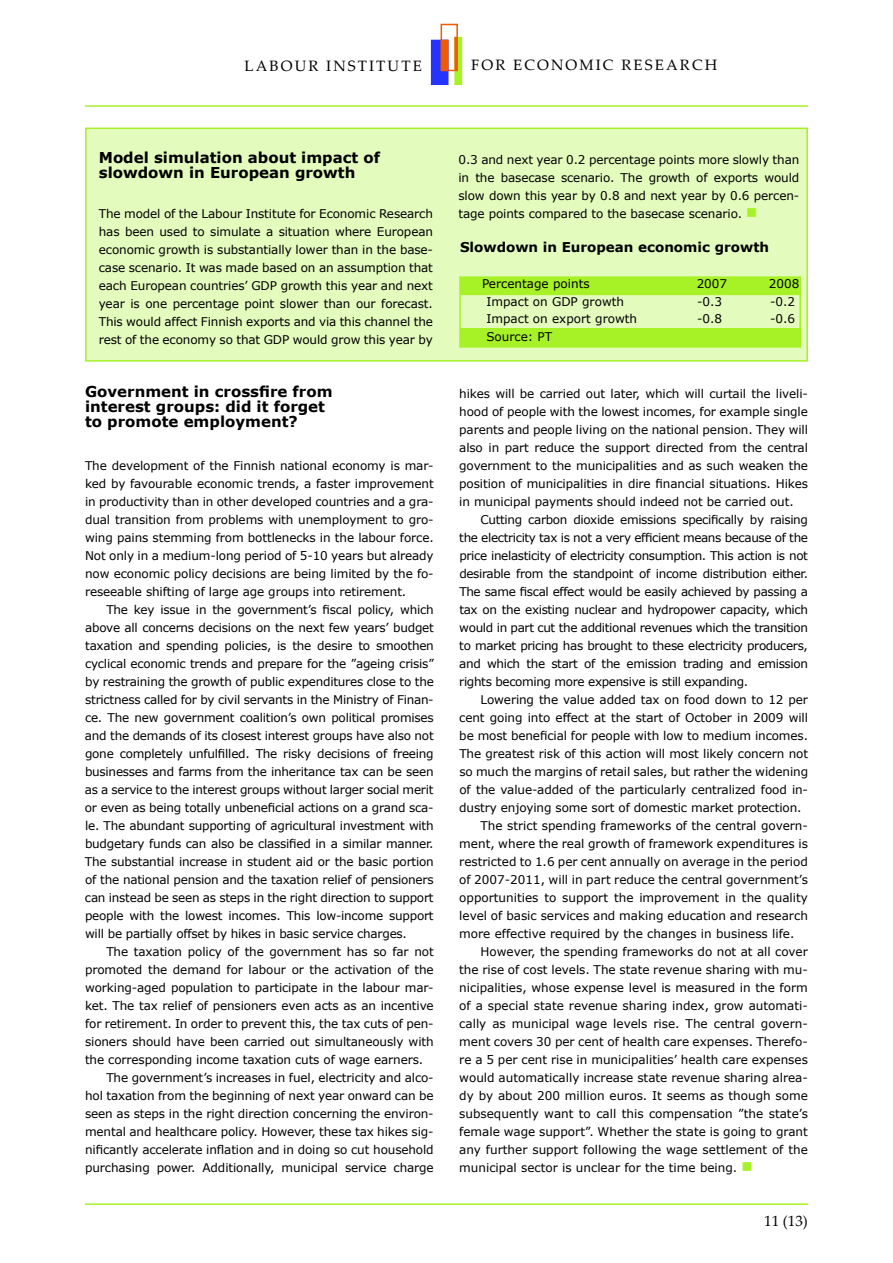
<style>
.page{position:relative;width:893px;height:1263px;background:#fff}
.page>*{position:absolute;margin:0;border:0;box-sizing:border-box;transform-origin:0 0}
.t1{font:700 15px/15px "Verdana";color:#000}
.t2{font:15px "Palatino Linotype";letter-spacing:.14em;color:#000}
.t3{font:700 13.5px "Verdana";color:#000}
.t4{font:12px/18px "Verdana";letter-spacing:-.01em;color:#000;text-align:justify}
.s1{color:#a6f226}
</style>
<div class="page">
<hr style="left:85px;top:1203px;width:723px;height:2px;background:#a6f226">
<hr style="left:85px;top:105px;width:723px;height:2px;background:#a6f226">
<div style="left:441px;top:24px;width:17px;height:47px;border:2px solid #f25900"></div>
<div style="left:432px;top:40px;width:16px;height:44px;background:#2633fe"></div>
<div style="left:431px;top:40px;width:17px;height:45px;border:2px solid #2633fe"></div>
<div style="left:455px;top:38px;width:6px;height:46px;background:#a6f226"></div>
<div style="left:454px;top:37px;width:8px;height:48px;border:2px solid #a6f226"></div>
<div style="left:441px;top:40px;width:7px;height:30px;background:#f25900"></div>
<div style="left:454px;top:37px;width:4px;height:34px;border:2px solid #f25900"></div>
<div style="left:86px;top:128px;width:721px;height:233px;background:#e4fbbe"></div>
<div style="left:85px;top:128px;width:723px;height:234px;border:2px solid #a6f226"></div>
<hr style="left:459px;top:346px;width:203px;height:2px;background:#a6f226">
<hr style="left:662px;top:346px;width:65px;height:2px;background:#a6f226">
<hr style="left:727px;top:346px;width:74px;height:2px;background:#a6f226">
<svg style="left:459px;top:276px;width:342px;height:70px"></svg>
<hr style="left:459px;top:294px;width:203px;height:1px;background:#a6f226">
<hr style="left:662px;top:294px;width:65px;height:1px;background:#a6f226">
<hr style="left:727px;top:294px;width:74px;height:1px;background:#a6f226">
<p class="t2" style="left:245px;top:55px;width:179px">LABOUR INSTITUTE</p>
<p class="t2" style="left:471px;top:55px;width:248px">FOR ECONOMIC RESEARCH</p>
<p class="t1" style="left:99px;top:150px;width:283px">Model simulation about impact of slowdown in European growth</p>
<p class="t4" style="left:99px;top:204px;width:336px">The model of the Labour Institute for Economic Research has been used to simulate a situation where European economic growth is substantially lower than in the base&shy;case scenario. It was made based on an assumption that each European countries’ GDP growth this year and next year is one percentage point slower than our forecast.<br>This would affect Finnish exports and via this channel the rest of the economy so that GDP would grow this year by</p>
<p class="t1" style="left:85px;top:384px;width:249px">Government in crossfire from interest groups: did it forget to promote employment?</p>
<p class="t4" style="left:85px;top:456px;width:350px">The development of the Finnish national economy is mar&shy;ked by favourable economic trends, a faster improvement in productivity than in other developed countries and a gra&shy;dual transition from problems with unemployment to gro&shy;wing pains stemming from bottlenecks in the labour force.<br>Not only in a medium-long period of 5-10 years but already now economic policy decisions are being limited by the fo&shy;reseeable shifting of large age groups into retirement.</p>
<p class="t4" style="left:85px;top:600px;width:350px;text-indent:21px">The key issue in the government’s fiscal policy, which above all concerns decisions on the next few years’ budget taxation and spending policies, is the desire to smoothen cyclical economic trends and prepare for the ”ageing crisis” by restraining the growth of public expenditures close to the strictness called for by civil servants in the Ministry of Finan&shy;ce. The new government coalition’s own political promises and the demands of its closest interest groups have also not gone completely unfulfilled. The risky decisions of freeing businesses and farms from the inheritance tax can be seen as a service to the interest groups without larger social merit or even as being totally unbeneficial actions on a grand sca&shy;le. The abundant supporting of agricultural investment with budgetary funds can also be classified in a similar manner.<br>The substantial increase in student aid or the basic portion of the national pension and the taxation relief of pensioners can instead be seen as steps in the right direction to support people with the lowest incomes. This low-income support will be partially offset by hikes in basic service charges.</p>
<p class="t4" style="left:106px;top:942px;width:329px">The taxation policy of the government has so far not</p>
<p class="t4" style="left:85px;top:960px;width:350px">promoted the demand for labour or the activation of the</p>
<p class="t4" style="left:85px;top:978px;width:350px">working-aged population to participate in the labour mar-</p>
<p class="t4" style="left:85px;top:996px;width:350px">ket. The tax relief of pensioners even acts as an incentive</p>
<p class="t4" style="left:85px;top:1014px;width:350px">for retirement. In order to prevent this, the tax cuts of pen-</p>
<p class="t4" style="left:85px;top:1032px;width:350px">sioners should have been carried out simultaneously with</p>
<p class="t4" style="left:85px;top:1050px;width:340px">the corresponding income taxation cuts of wage earners.</p>
<p class="t4" style="left:106px;top:1068px;width:329px">The government’s increases in fuel, electricity and alco-</p>
<p class="t4" style="left:85px;top:1086px;width:350px">hol taxation from the beginning of next year onward can be</p>
<p class="t4" style="left:85px;top:1104px;width:350px">seen as steps in the right direction concerning the environ-</p>
<p class="t4" style="left:85px;top:1122px;width:350px">mental and healthcare policy. However, these tax hikes sig-</p>
<p class="t4" style="left:85px;top:1140px;width:350px">nificantly accelerate inflation and in doing so cut household</p>
<p class="t4" style="left:85px;top:1158px;width:350px">purchasing power. Additionally, municipal service charge</p>
<p class="t4" style="left:458px;top:150px;width:342px">0.3 and next year 0.2 percentage points more slowly than in the basecase scenario. The growth of exports would slow down this year by 0.8 and next year by 0.6 percen&shy;tage points compared to the basecase scenario. <span class="s1">■</span></p>
<p class="t3" style="left:460px;top:238px;width:311px">Slowdown in European economic growth</p>
<p class="t4" style="left:482px;top:274px;width:109px">Percentage points</p>
<p class="t4" style="left:697px;top:274px;width:32px">2007</p>
<p class="t4" style="left:769px;top:274px;width:32px">2008</p>
<p class="t4" style="left:486px;top:292px;width:139px">Impact on GDP growth</p>
<p class="t4" style="left:697px;top:292px;width:27px">-0.3</p>
<p class="t4" style="left:770px;top:292px;width:27px">-0.2</p>
<p class="t4" style="left:486px;top:310px;width:152px">Impact on export growth</p>
<p class="t4" style="left:697px;top:310px;width:27px">-0.8</p>
<p class="t4" style="left:770px;top:310px;width:27px">-0.6</p>
<p class="t4" style="left:486px;top:327px;width:67px">Source: PT</p>
<p class="t4" style="left:459px;top:384px;width:350px">hikes will be carried out later, which will curtail the liveli&shy;hood of people with the lowest incomes, for example single parents and people living on the national pension. They will also in part reduce the support directed from the central government to the municipalities and as such weaken the position of municipalities in dire financial situations. Hikes in municipal payments should indeed not be carried out.</p>
<p class="t4" style="left:459px;top:510px;width:350px;text-indent:21px">Cutting carbon dioxide emissions specifically by raising the electricity tax is not a very efficient means because of the price inelasticity of electricity consumption. This action is not desirable from the standpoint of income distribution either.<br>The same fiscal effect would be easily achieved by passing a tax on the existing nuclear and hydropower capacity, which would in part cut the additional revenues which the transition to market pricing has brought to these electricity producers, and which the start of the emission trading and emission rights becoming more expensive is still expanding.</p>
<p class="t4" style="left:481px;top:690px;width:329px">Lowering the value added tax on food down to 12 per</p>
<p class="t4" style="left:459px;top:708px;width:350px">cent going into effect at the start of October in 2009 will</p>
<p class="t4" style="left:459px;top:726px;width:350px">be most beneficial for people with low to medium incomes.</p>
<p class="t4" style="left:459px;top:744px;width:350px">The greatest risk of this action will most likely concern not</p>
<p class="t4" style="left:459px;top:762px;width:350px">so much the margins of retail sales, but rather the widening</p>
<p class="t4" style="left:459px;top:780px;width:350px">of the value-added of the particularly centralized food in-</p>
<p class="t4" style="left:459px;top:798px;width:344px">dustry enjoying some sort of domestic market protection.</p>
<p class="t4" style="left:481px;top:816px;width:329px">The strict spending frameworks of the central govern-</p>
<p class="t4" style="left:459px;top:834px;width:350px">ment, where the real growth of framework expenditures is</p>
<p class="t4" style="left:459px;top:852px;width:350px">restricted to 1.6 per cent annually on average in the period</p>
<p class="t4" style="left:459px;top:870px;width:350px">of 2007-2011, will in part reduce the central government’s</p>
<p class="t4" style="left:459px;top:888px;width:350px">opportunities to support the improvement in the quality</p>
<p class="t4" style="left:459px;top:906px;width:350px">level of basic services and making education and research</p>
<p class="t4" style="left:459px;top:924px;width:337px">more effective required by the changes in business life.</p>
<p class="t4" style="left:480px;top:942px;width:329px">However, the spending frameworks do not at all cover</p>
<p class="t4" style="left:459px;top:960px;width:350px">the rise of cost levels. The state revenue sharing with mu-</p>
<p class="t4" style="left:459px;top:978px;width:350px">nicipalities, whose expense level is measured in the form</p>
<p class="t4" style="left:459px;top:996px;width:350px">of a special state revenue sharing index, grow automati-</p>
<p class="t4" style="left:459px;top:1014px;width:350px">cally as municipal wage levels rise. The central govern-</p>
<p class="t4" style="left:459px;top:1032px;width:350px">ment covers 30 per cent of health care expenses. Therefo-</p>
<p class="t4" style="left:459px;top:1050px;width:350px">re a 5 per cent rise in municipalities’ health care expenses</p>
<p class="t4" style="left:459px;top:1068px;width:350px">would automatically increase state revenue sharing alrea-</p>
<p class="t4" style="left:459px;top:1086px;width:350px">dy by about 200 million euros. It seems as though some</p>
<p class="t4" style="left:459px;top:1104px;width:350px">subsequently want to call this compensation ”the state’s</p>
<p class="t4" style="left:459px;top:1122px;width:350px">female wage support”. Whether the state is going to grant</p>
<p class="t4" style="left:459px;top:1140px;width:350px">any further support following the wage settlement of the</p>
<p class="t4" style="left:459px;top:1158px;width:295px">municipal sector is unclear for the time being. <span class="s1">■</span></p>
<p class="t2" style="left:764px;top:1210px;width:45px">11 (13)</p>
</div>
